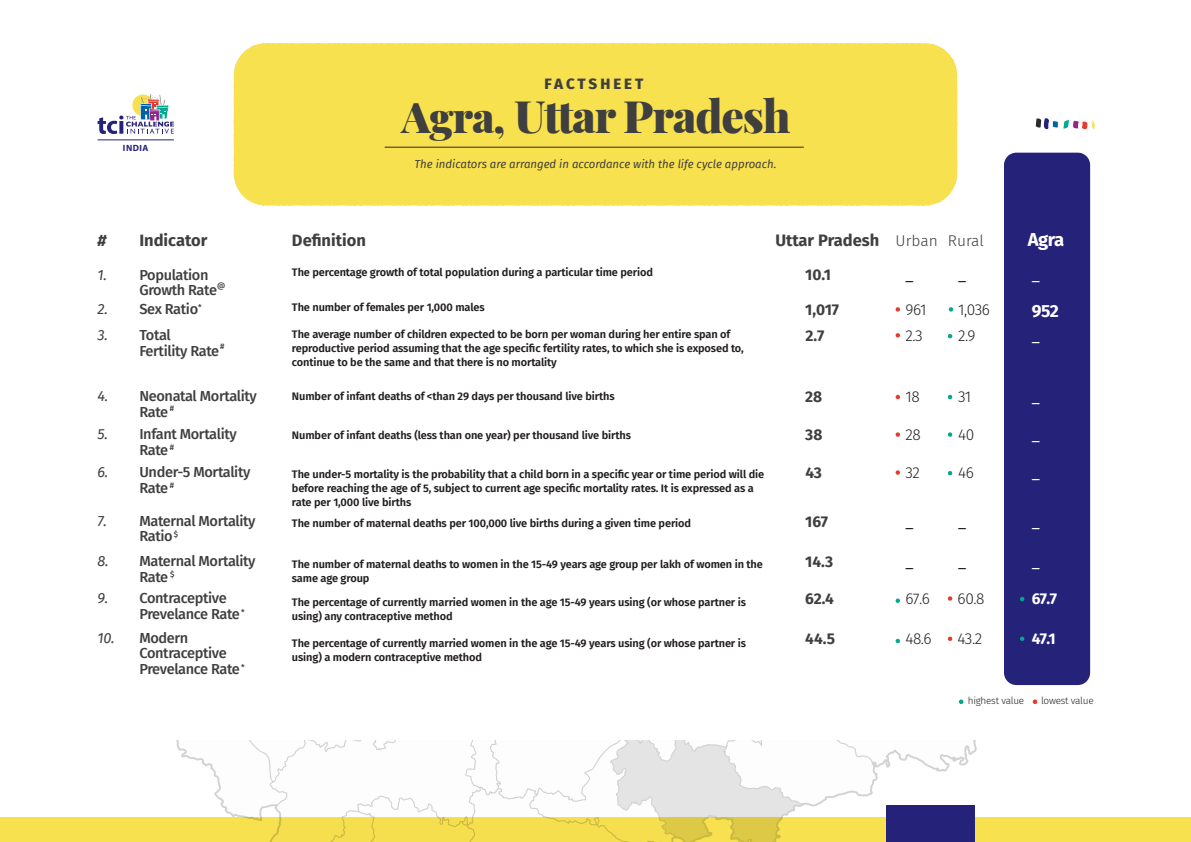
<style>
.page{position:relative;width:1191px;height:842px;background:#fff}
.page>*{position:absolute;margin:0;border:0;box-sizing:border-box;transform-origin:0 0}
.t1{font:900 44.7px "Playfair Display";letter-spacing:-.025em;color:#403f3f}
.t2{font:700 18.4px "Fira Sans";color:#fff}
.t3{font:700 17.5px "Fira Sans";color:#fff}
.t4{font:700 16.5px "Fira Sans";color:#403f3f}
.t5{font:italic 700 16.5px "Fira Sans";color:#403f3f}
.t6{font:300 15.5px/25.9px "Fira Sans";letter-spacing:-.025em;color:#231f20}
.t7{font:700 15.5px/25.9px "Fira Sans";color:#403f3f}
.t8{font:700 15.5px "Fira Sans";color:#fff}
.t9{font:15.5px "Fira Sans";color:#fff}
.t10{font:15.5px "Fira Sans";color:#231f20}
.t11{font:800 15.1px "Fira Sans";letter-spacing:.195em;color:#403f3f}
.t12{font:500 14.6px/15.5px "Fira Sans";letter-spacing:-.025em;color:#403f3f}
.t13{font:italic 14.6px/25.9px "Fira Sans";color:#403f3f}
.t14{font:italic 11.4px "Fira Sans";color:#403f3f}
.t15{font:600 11px/14px "Fira Sans";letter-spacing:-.01em;color:#231f20}
.t16{font:300 10px "Fira Sans";letter-spacing:-.025em;color:#231f20}
.t17{font:500 8px "Fira Sans";color:#403f3f}
.s1{font-size:42.4px}
.s2{font-weight:300;font-size:15.5px}
</style>
<div class="page">
<div style="left:0;top:818px;width:1191px;height:24px;background:#f8e14f"></div>
<svg style="left:131px;top:740px;width:845px;height:102px"></svg>
<div style="left:886px;top:806px;width:89px;height:36px;background:#252279"></div>
<div style="left:234px;top:43px;width:723px;height:162px;background:#f8e14f;border-radius:32px"></div>
<hr style="left:385px;top:147px;width:419px;height:1px;background:#292a2a">
<svg style="left:98px;top:94px;width:76px;height:40px"></svg>
<hr style="left:98px;top:140px;width:76px;height:1px;background:#252279">
<svg style="left:1035px;top:118px;width:22px;height:11px"></svg>
<svg style="left:1063px;top:120px;width:31px;height:10px"></svg>
<svg style="left:959px;top:699px;width:4px;height:5px"></svg>
<svg style="left:1032px;top:699px;width:5px;height:5px"></svg>
<div style="left:1004px;top:153px;width:86px;height:532px;background:#252279;border-radius:12px"></div>
<svg style="left:895px;top:307px;width:5px;height:5px"></svg>
<svg style="left:895px;top:333px;width:5px;height:5px"></svg>
<svg style="left:895px;top:394px;width:5px;height:6px"></svg>
<svg style="left:895px;top:432px;width:5px;height:5px"></svg>
<svg style="left:895px;top:470px;width:5px;height:5px"></svg>
<svg style="left:948px;top:596px;width:4px;height:5px"></svg>
<svg style="left:948px;top:636px;width:4px;height:5px"></svg>
<svg style="left:895px;top:598px;width:5px;height:5px"></svg>
<svg style="left:895px;top:638px;width:5px;height:6px"></svg>
<svg style="left:948px;top:334px;width:4px;height:5px"></svg>
<svg style="left:948px;top:307px;width:5px;height:5px"></svg>
<svg style="left:948px;top:394px;width:4px;height:6px"></svg>
<svg style="left:948px;top:432px;width:4px;height:5px"></svg>
<svg style="left:948px;top:471px;width:4px;height:5px"></svg>
<svg style="left:1020px;top:596px;width:4px;height:6px"></svg>
<svg style="left:1020px;top:636px;width:4px;height:5px"></svg>
<h3 class="t11" style="left:544px;top:71px;width:100px">FACTSHEET</h3>
<h1 class="t1" style="left:401px;top:81px;width:391px"><span class="s1">Agra,</span> Uttar Pradesh</h1>
<p class="t14" style="left:414px;top:156px;width:363px">The indicators are arranged in accordance with the life cycle approach.</p>
<h3 class="t5" style="left:98px;top:227px;width:11px">#</h3>
<h3 class="t4" style="left:139px;top:227px;width:69px">Indicator</h3>
<h3 class="t4" style="left:292px;top:227px;width:76px">Definition</h3>
<h3 class="t4" style="left:775px;top:226px;width:210px">Uttar Pradesh <span class="s2">Urban Rural</span></h3>
<h2 class="t2" style="left:1027px;top:224px;width:38px">Agra</h2>
<h3 class="t13" style="left:98px;top:261px;width:11px">1.</h3>
<h3 class="t13" style="left:98px;top:296px;width:12px">2.<br>3.</h3>
<h3 class="t13" style="left:98px;top:383px;width:12px">4.</h3>
<h3 class="t13" style="left:98px;top:421px;width:12px">5.</h3>
<h3 class="t13" style="left:98px;top:459px;width:12px">6.</h3>
<h3 class="t13" style="left:98px;top:507px;width:11px">7.</h3>
<h3 class="t13" style="left:98px;top:548px;width:13px">8.</h3>
<h3 class="t13" style="left:98px;top:585px;width:12px">9.</h3>
<h3 class="t13" style="left:98px;top:624px;width:19px">10.</h3>
<h3 class="t12" style="left:139px;top:266px;width:79px">Population<br>Growth Rate</h3>
<p class="t17" style="left:217px;top:278px;width:10px">@</p>
<h3 class="t12" style="left:139px;top:301px;width:64px">Sex Ratio<sup>*</sup></h3>
<h3 class="t12" style="left:139px;top:327px;width:86px">Total<br>Fertility Rate<sup>#</sup></h3>
<h3 class="t12" style="left:139px;top:388px;width:119px">Neonatal Mortality<br>Rate <sup>#</sup></h3>
<h3 class="t12" style="left:139px;top:426px;width:99px">Infant Mortality<br>Rate <sup>#</sup></h3>
<h3 class="t12" style="left:139px;top:464px;width:113px">Under-5 Mortality<br>Rate <sup>#</sup></h3>
<h3 class="t12" style="left:139px;top:512px;width:118px">Maternal Mortality<br>Ratio <sup>$</sup></h3>
<h3 class="t12" style="left:139px;top:553px;width:118px">Maternal Mortality<br>Rate <sup>$</sup></h3>
<h3 class="t12" style="left:139px;top:590px;width:107px">Contraceptive<br>Prevelance Rate <sup>*</sup></h3>
<h3 class="t12" style="left:139px;top:629px;width:107px">Modern<br>Contraceptive<br>Prevelance Rate <sup>*</sup></h3>
<p class="t15" style="left:292px;top:264px;width:363px">The percentage growth of total population during a particular time period</p>
<p class="t15" style="left:292px;top:300px;width:194px">The number of females per 1,000 males</p>
<p class="t15" style="left:292px;top:326px;width:453px">The average number of children expected to be born per woman during her entire span of reproductive period assuming that the age specific fertility rates, to which she is exposed to, continue to be the same and that there is no mortality</p>
<p class="t15" style="left:292px;top:388px;width:324px">Number of infant deaths of &lt;than 29 days per thousand live births</p>
<p class="t15" style="left:292px;top:427px;width:341px">Number of infant deaths (less than one year) per thousand live births</p>
<p class="t15" style="left:292px;top:466px;width:474px">The under-5 mortality is the probability that a child born in a specific year or time period will die before reaching the age of 5, subject to current age specific mortality rates. It is expressed as a rate per 1,000 live births</p>
<p class="t15" style="left:292px;top:516px;width:401px">The number of maternal deaths per 100,000 live births during a given time period</p>
<p class="t15" style="left:292px;top:557px;width:472px">The number of maternal deaths to women in the 15-49 years age group per lakh of women in the same age group</p>
<p class="t15" style="left:292px;top:595px;width:455px">The percentage of currently married women in the age 15-49 years using (or whose partner is using) any contraceptive method</p>
<p class="t15" style="left:292px;top:635px;width:455px">The percentage of currently married women in the age 15-49 years using (or whose partner is using) a modern contraceptive method</p>
<h3 class="t7" style="left:805px;top:261px;width:27px">10.1</h3>
<h3 class="t7" style="left:805px;top:296px;width:35px">1,017<br>2.7</h3>
<h3 class="t7" style="left:805px;top:383px;width:19px">28</h3>
<h3 class="t7" style="left:805px;top:421px;width:19px">38</h3>
<h3 class="t7" style="left:805px;top:459px;width:18px">43</h3>
<h3 class="t7" style="left:805px;top:507px;width:24px">167</h3>
<h3 class="t7" style="left:805px;top:548px;width:30px">14.3</h3>
<h3 class="t7" style="left:805px;top:585px;width:30px">62.4</h3>
<h3 class="t7" style="left:805px;top:624px;width:31px">44.5</h3>
<h3 class="t10" style="left:905px;top:263px;width:10px">_</h3>
<h3 class="t10" style="left:958px;top:263px;width:10px">_</h3>
<h3 class="t9" style="left:1031px;top:263px;width:10px">_</h3>
<h3 class="t6" style="left:905px;top:297px;width:23px">961<br>2.3</h3>
<h3 class="t6" style="left:905px;top:384px;width:16px">18</h3>
<h3 class="t6" style="left:905px;top:422px;width:17px">28</h3>
<h3 class="t6" style="left:905px;top:460px;width:16px">32</h3>
<h3 class="t10" style="left:905px;top:510px;width:10px">_</h3>
<h3 class="t10" style="left:905px;top:550px;width:10px">_</h3>
<h3 class="t6" style="left:905px;top:586px;width:26px">67.6</h3>
<h3 class="t6" style="left:905px;top:625px;width:28px">48.6</h3>
<h3 class="t6" style="left:958px;top:297px;width:33px">1,036</h3>
<h3 class="t6" style="left:958px;top:323px;width:19px">2.9</h3>
<h3 class="t6" style="left:958px;top:384px;width:15px">31</h3>
<h3 class="t6" style="left:958px;top:422px;width:18px">40</h3>
<h3 class="t6" style="left:958px;top:460px;width:17px">46</h3>
<h3 class="t10" style="left:958px;top:510px;width:10px">_</h3>
<h3 class="t10" style="left:958px;top:550px;width:10px">_</h3>
<h3 class="t6" style="left:957px;top:586px;width:29px">60.8</h3>
<h3 class="t6" style="left:957px;top:625px;width:26px">43.2</h3>
<h3 class="t3" style="left:1031px;top:296px;width:29px">952</h3>
<h3 class="t9" style="left:1031px;top:324px;width:10px">_</h3>
<h3 class="t9" style="left:1031px;top:385px;width:10px">_</h3>
<h3 class="t9" style="left:1031px;top:423px;width:10px">_</h3>
<h3 class="t9" style="left:1031px;top:461px;width:10px">_</h3>
<h3 class="t9" style="left:1031px;top:510px;width:10px">_</h3>
<h3 class="t9" style="left:1031px;top:550px;width:10px">_</h3>
<h3 class="t8" style="left:1031px;top:586px;width:27px">67.7</h3>
<h3 class="t8" style="left:1031px;top:625px;width:25px">47.1</h3>
<p class="t16" style="left:967px;top:694px;width:58px">highest value</p>
<p class="t16" style="left:1041px;top:694px;width:54px">lowest value</p>
</div>
